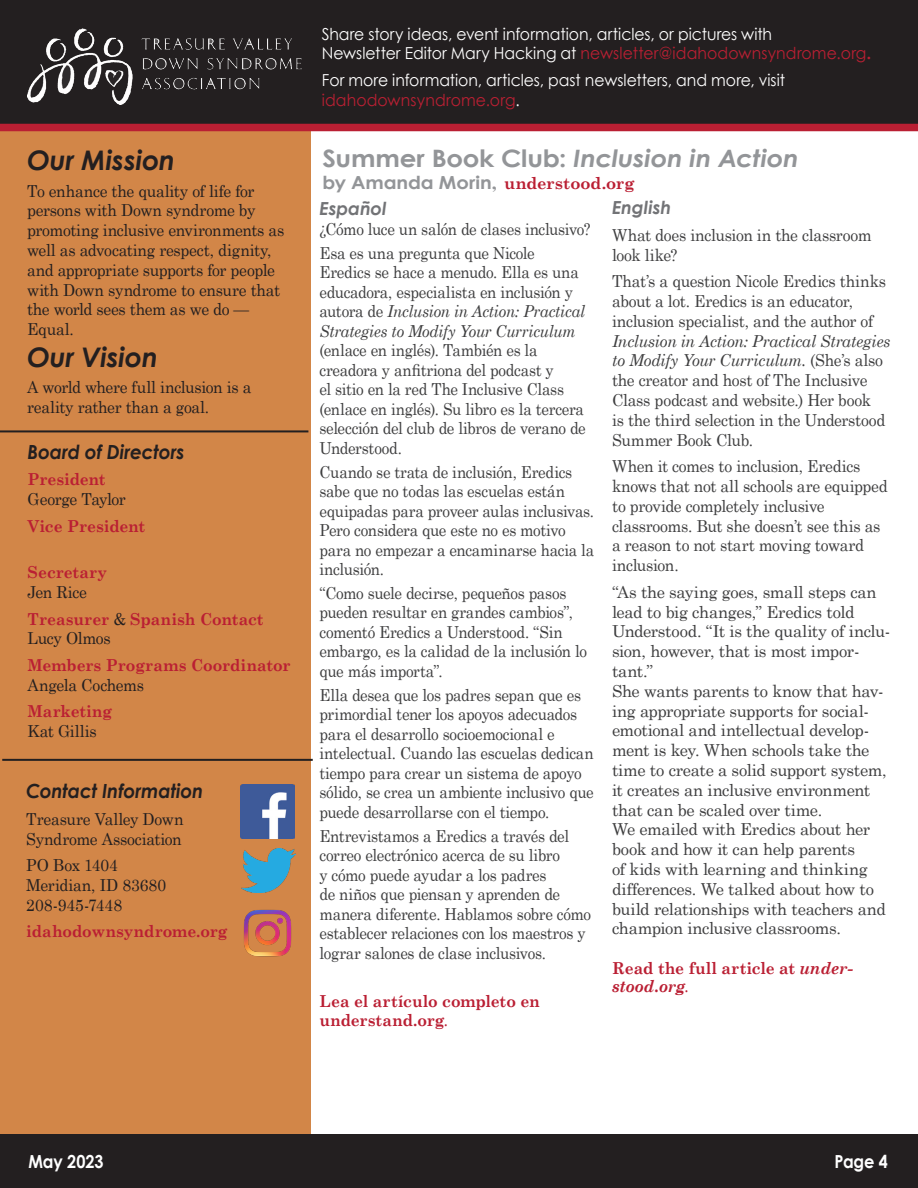
<style>
.page{position:relative;width:918px;height:1188px;background:#fff}
.page>*{position:absolute;margin:0;border:0;box-sizing:border-box;transform-origin:0 0}
.Frutiger_24_Header{font:italic 700 27px "Century Gothic";letter-spacing:-.005em;color:#231f20}
.t1{font:italic 700 24px "Century Gothic";letter-spacing:-.005em;color:#939598;scale:1.09 1}
.Frutiger_24_Header-2{font:italic 700 19.5px "Century Gothic";letter-spacing:-.005em;color:#231f20;scale:.95 1}
.Body_Copy{font:italic 700 19.5px "Century Gothic";letter-spacing:-.005em;color:#231f20;scale:.95 1}
.Frutiger_24_Header-3{font:italic 700 18px "Century Gothic";letter-spacing:-.005em;color:#727376}
.t2{font:700 18px "Century Gothic";letter-spacing:-.005em;color:#fff;scale:.9 1}
.Frutiger_24_Header-4{font:16.5px/19.5px "Century Schoolbook";letter-spacing:-.02em;color:#3e3e3f;scale:.92 1}
.Frutiger_24_Header-5{font:16.5px/19.8px "Century Schoolbook";letter-spacing:-.02em;color:#3e3e3f}
.Body_Copy-2{font:16.5px/19.8px "Century Schoolbook";letter-spacing:-.02em;color:#3e3e3f;scale:.95 1}
.Body_Copy-3{font:16.5px/19.8px "Century Schoolbook";letter-spacing:-.02em;color:#231f20;scale:.95 1}
.Frutiger_24_Header-6{font:700 16.5px/19.8px "Century Schoolbook";color:#ba1f33;scale:.95 1}
.t3{font:16.5px/19.8px "Century Gothic";color:#fff;scale:.95 1}
.Frutiger_24_Header-7{font:16.5px/19.8px "Century Schoolbook";letter-spacing:-.015em;color:#231f20;scale:.95 1}
.Frutiger_24_Header-8{font:700 16.5px "Century Schoolbook";color:#ba1f33}
.Body_Copy-4{font:16.5px "Century Schoolbook";color:#231f20;scale:.95 1}
.s1{font-weight:700;color:#ba1f33}
.s2{font-weight:400;color:#231f20}
.s3{color:#ba1f33}
.s4{font-family:"Century Schoolbook";font-weight:700;color:#ba1f33}
.s5{font-style:normal}
.s6{font-family:"Century Gothic";font-size:18px;color:#939598}
.s7{color:#939598}
.s8{font-style:italic}
.s9{font-weight:400;font-style:italic}
</style>
<div class="page">
<div style="left:0;top:0;width:310px;height:1188px;background:#d28648"></div>
<div style="left:0;top:0;width:918px;height:130px;background:#231f20"></div>
<div style="left:0;top:1134px;width:918px;height:54px;background:#231f20"></div>
<img style="left:27px;top:28px;width:275px;height:76px">
<div style="left:0;top:124px;width:918px;height:7px;background:#ba1f33"></div>
<img style="left:241px;top:785px;width:54px;height:54px">
<img style="left:244px;top:909px;width:48px;height:48px">
<img style="left:242px;top:848px;width:54px;height:44px">
<hr style="left:2px;top:759px;width:311px;height:2px;background:#231f20">
<hr style="left:0;top:430px;width:308px;height:2px;background:#231f20">
<p class="Frutiger_24_Header" style="left:27px;top:140px;width:150px">Our Mission</p>
<p class="Body_Copy-3" style="left:27px;top:179px;width:272px">To enhance the quality of life for persons with Down syndrome by promoting inclusive environments as well as advocating respect, dignity, and appropriate supports for people with Down syndrome to ensure that the world sees them as we do —<br>Equal.</p>
<p class="Frutiger_24_Header" style="left:27px;top:336px;width:132px">Our Vision</p>
<p class="Frutiger_24_Header-7" style="left:27px;top:376px;width:238px">A world where full inclusion is a reality rather than a goal.</p>
<p class="Body_Copy" style="left:28px;top:437px;width:167px">Board of Directors</p>
<p class="Body_Copy-3" style="left:28px;top:468px;width:105px"><span class="s1">President<br></span>George Taylor</p>
<p class="Frutiger_24_Header-6" style="left:28px;top:515px;width:125px">Vice President</p>
<p class="Frutiger_24_Header-6" style="left:28px;top:562px;width:85px">Secretary<br><span class="s2">Jen Rice</span></p>
<p class="Frutiger_24_Header-6" style="left:28px;top:608px;width:250px">Treasurer <span class="s2">&amp;</span> Spanish Contact<br><span class="s2">Lucy Olmos</span></p>
<p class="Frutiger_24_Header-6" style="left:28px;top:654px;width:279px">Members Programs Coordinator<br><span class="s2">Angela Cochems</span></p>
<p class="Frutiger_24_Header-6" style="left:28px;top:701px;width:91px">Marketing</p>
<p class="Body_Copy-4" style="left:28px;top:717px;width:74px">Kat Gillis</p>
<p class="Frutiger_24_Header-2" style="left:26px;top:777px;width:188px">Contact Information</p>
<p class="Frutiger_24_Header-7" style="left:26px;top:808px;width:167px">Treasure Valley Down<br>Syndrome Association</p>
<p class="Frutiger_24_Header-7" style="left:26px;top:854px;width:149px">PO Box 1404<br>Meridian, ID 83680<br>208-945-7448</p>
<p class="Frutiger_24_Header-6" style="left:26px;top:921px;width:213px">idahodownsyndrome.org</p>
<p class="t3" style="left:322px;top:24px;width:580px">Share story ideas, event information, articles, or pictures with<br>Newsletter Editor Mary Hacking at <span class="s3">newsletter@idahodownsyndrome.org</span><span class="s4">.</span></p>
<p class="t3" style="left:322px;top:70px;width:489px">For more information, articles, past newsletters, and more, visit <span class="s3">idahodownsyndrome.org</span>.</p>
<p class="t1" style="left:322px;top:140px;width:438px"><span class="s5">Summer Book Club:</span> Inclusion in Action</p>
<p class="Frutiger_24_Header-8" style="left:322px;top:170px;width:314px"><span class="s6">by Amanda Morin</span><span class="s7">,</span> understood.org</p>
<p class="Frutiger_24_Header-3" style="left:612px;top:194px;width:61px">English</p>
<p class="Body_Copy-2" style="left:612px;top:224px;width:275px">What does inclusion in the classroom look like?</p>
<p class="Body_Copy-2" style="left:612px;top:270px;width:295px">That’s a question Nicole Eredics thinks about a lot. Eredics is an educator, inclusion specialist, and the author of <span class="s8">Inclusion in Action: Practical Strategies to Modify Your Curriculum.</span> (She’s also the creator and host of The Inclusive Class podcast and website.) Her book<br>is the third selection in the Understood Summer Book Club.</p>
<p class="Body_Copy-2" style="left:612px;top:455px;width:292px">When it comes to inclusion, Eredics knows that not all schools are equipped to provide completely inclusive classrooms. But she doesn’t see this as a reason to not start moving toward inclusion.</p>
<p class="Frutiger_24_Header-5" style="left:612px;top:581px;width:280px">“As the saying goes, small steps can lead to big changes,” Eredics told<br>Understood. “It is the quality of inclu&shy;sion, however, that is most impor&shy;tant.”</p>
<p class="Frutiger_24_Header-5" style="left:612px;top:680px;width:276px">She wants parents to know that hav&shy;ing appropriate supports for social&shy;emotional and intellectual develop&shy;ment is key. When schools take the time to create a solid support system, it creates an inclusive environment that can be scaled over time.</p>
<p class="Frutiger_24_Header-5" style="left:612px;top:818px;width:275px">We emailed with Eredics about her book and how it can help parents<br>of kids with learning and thinking differences. We talked about how to build relationships with teachers and champion inclusive classrooms.</p>
<p class="Frutiger_24_Header-6" style="left:612px;top:958px;width:255px;line-height:18px">Read the full article at <span class="s8">under&shy;stood.org</span><span class="s9">.</span></p>
<p class="Frutiger_24_Header-3" style="left:320px;top:195px;width:68px">Español</p>
<p class="Frutiger_24_Header-4" style="left:320px;top:218px;width:296px">¿Cómo luce un salón de clases inclusivo?</p>
<p class="Frutiger_24_Header-4" style="left:320px;top:242px;width:291px">Esa es una pregunta que Nicole Eredics se hace a menudo. Ella es una educadora, especialista en inclusión y autora de <span class="s8">Inclusion in Action: Practical Strategies to Modify Your Curriculum </span>(enlace en inglés). También es la creadora y anfitriona del podcast y<br>el sitio en la red The Inclusive Class (enlace en inglés). Su libro es la tercera selección del club de libros de verano de Understood.</p>
<p class="Frutiger_24_Header-4" style="left:320px;top:460px;width:300px">Cuando se trata de inclusión, Eredics sabe que no todas las escuelas están equipadas para proveer aulas inclusivas.<br>Pero considera que este no es motivo para no empezar a encaminarse hacia la inclusión.</p>
<p class="Frutiger_24_Header-4" style="left:320px;top:582px;width:292px">“Como suele decirse, pequeños pasos pueden resultar en grandes cambios”, comentó Eredics a Understood. “Sin embargo, es la calidad de la inclusión lo que más importa”.</p>
<p class="Frutiger_24_Header-4" style="left:320px;top:684px;width:300px">Ella desea que los padres sepan que es primordial tener los apoyos adecuados para el desarrollo socioemocional e intelectual. Cuando las escuelas dedican tiempo para crear un sistema de apoyo sólido, se crea un ambiente inclusivo que puede desarrollarse con el tiempo.</p>
<p class="Frutiger_24_Header-4" style="left:320px;top:824px;width:297px">Entrevistamos a Eredics a través del correo electrónico acerca de su libro<br>y cómo puede ayudar a los padres<br>de niños que piensan y aprenden de manera diferente. Hablamos sobre cómo establecer relaciones con los maestros y lograr salones de clase inclusivos.</p>
<p class="Frutiger_24_Header-6" style="left:320px;top:990px;width:234px">Lea el artículo completo en understand.org<span class="s9">.</span></p>
<p class="t2" style="left:28px;top:1148px;width:85px">May 2023</p>
<p class="t2" style="left:835px;top:1148px;width:61px">Page 4</p>
</div>
